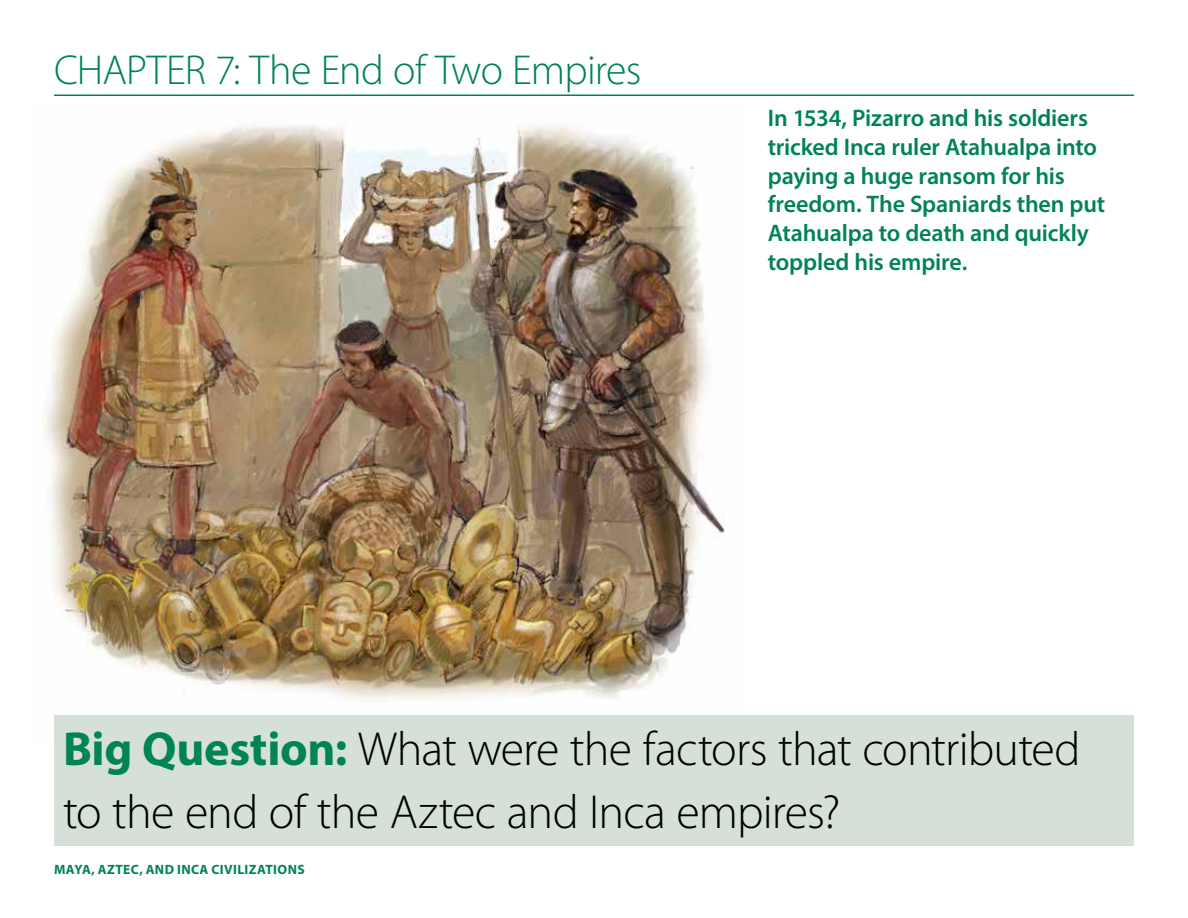
<style>
.page{position:relative;width:1188px;height:918px;background:#fff}
.page>*{position:absolute;margin:0;border:0;box-sizing:border-box;transform-origin:0 0}
.t1{font:300 48px/63px "Myriad Pro";letter-spacing:-.02em;color:#000}
.t2{font:300 42px "Myriad Pro";letter-spacing:-.02em;color:#008355}
.t3{font:600 24px/28.8px "Myriad Pro";letter-spacing:-.005em;color:#008355}
.t4{font:700 13.5px "Myriad Pro";letter-spacing:.03em;color:#008355}
.s1{font-weight:700;color:#008355}
</style>
<div class="page">
<hr style="left:54px;top:94px;width:1080px;height:2px;background:#008355">
<img style="left:43px;top:123px;width:704px;height:593px">
<div style="left:54px;top:716px;width:1080px;height:130px;background:#d5e1d8"></div>
<h2 class="t2" style="left:54px;top:45px;width:589px">CHAPTER 7: The End of Two Empires</h2>
<p class="t3" style="left:768px;top:103px;width:339px">In 1534, Pizarro and his soldiers tricked Inca ruler Atahualpa into paying a huge ransom for his freedom. The Spaniards then put<br>Atahualpa to death and quickly toppled his empire.</p>
<h1 class="t1" style="left:63px;top:717px;width:1019px"><span class="s1">Big Question:</span> What were the factors that contributed to the end of the Aztec and Inca empires?</h1>
<p class="t4" style="left:54px;top:861px;width:252px">MAYA, AZTEC, AND INCA CIVILIZATIONS</p>
</div>
